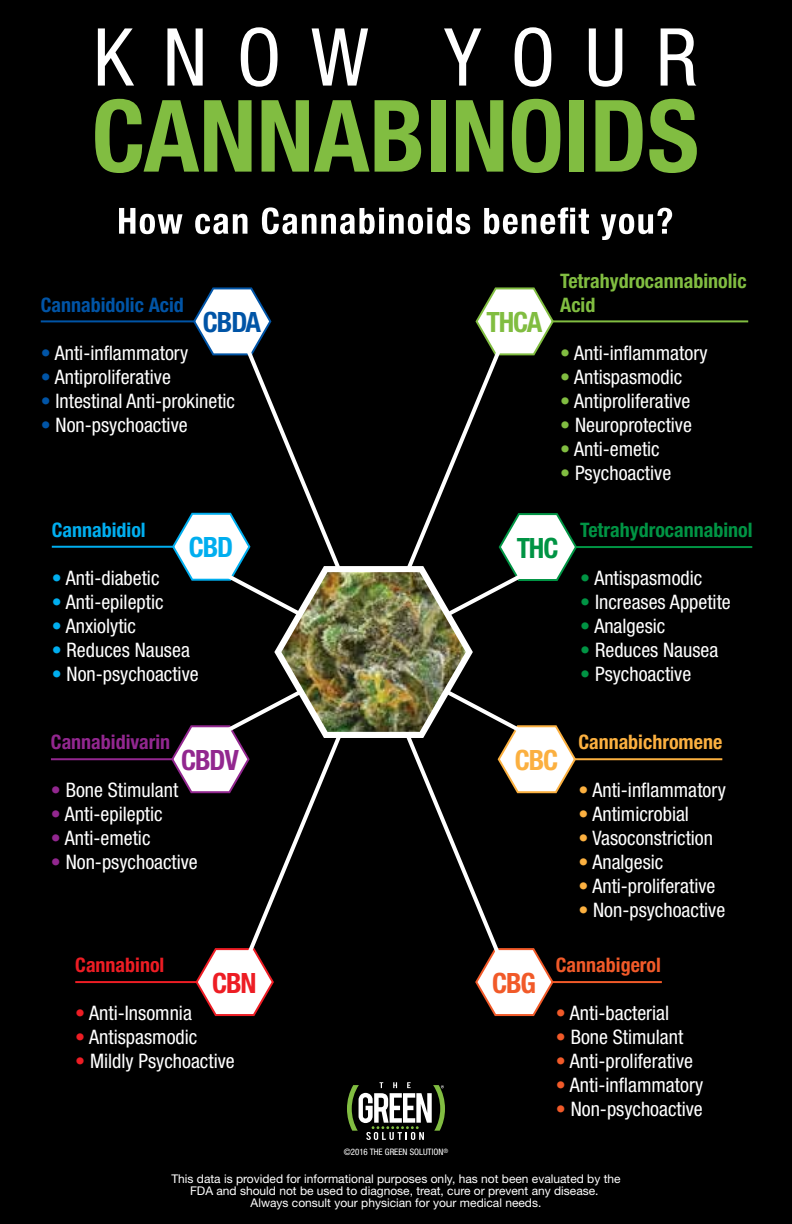
<style>
.page{position:relative;width:792px;height:1224px;background:#000}
.page>*{position:absolute;margin:0;border:0;box-sizing:border-box;transform-origin:0 0}
.t1{font:700 condensed 28px "Helvetica Neue LT Std";color:#81bd41}
.t2{font:700 condensed 28px "Helvetica Neue LT Std";color:#0054a6}
.t3{font:700 condensed 28px "Helvetica Neue LT Std";color:#92278f}
.t4{font:700 condensed 28px "Helvetica Neue LT Std";color:#009444}
.t5{font:700 condensed 28px "Helvetica Neue LT Std";color:#00aeef}
.t6{font:700 condensed 28px "Helvetica Neue LT Std";color:#f15a29}
.t7{font:700 condensed 28px "Helvetica Neue LT Std";color:#fbb040}
.t8{font:700 condensed 28px "Helvetica Neue LT Std";color:#ed1d24}
.t9{font:condensed 20px "Helvetica Neue LT Std";color:#fff}
.t10{font:700 condensed 20px/24px "Helvetica Neue LT Std";color:#81bd41}
.t11{font:700 condensed 20px "Helvetica Neue LT Std";color:#009444}
.t12{font:700 condensed 20px "Helvetica Neue LT Std";color:#0054a6}
.t13{font:700 condensed 20px "Helvetica Neue LT Std";color:#fbb040}
.t14{font:700 condensed 20px "Helvetica Neue LT Std";color:#92278f}
.t15{font:700 condensed 20px "Helvetica Neue LT Std";color:#f15a29}
.t16{font:700 condensed 20px "Helvetica Neue LT Std";color:#00aeef}
.t17{font:700 condensed 20px "Helvetica Neue LT Std";color:#ed1d24}
.t18{font:12px/12px "Helvetica Neue LT Std";color:#fff;text-align:center}
.t19{font:condensed 9px "Helvetica Neue LT Std";color:#fff}
.s1{color:#0054a6}
.s2{color:#00aeef}
.s3{color:#81bd41}
.s4{color:#009444}
.s5{color:#92278f}
.s6{color:#fbb040}
.s7{color:#f15a29}
.s8{color:#ed1d24}
</style>
<div class="page">
<svg style="left:475px;top:287px;width:79px;height:68px"></svg>
<hr style="left:552px;top:320px;width:196px;height:2px;background:#81bd41">
<svg style="left:504px;top:513px;width:73px;height:68px"></svg>
<hr style="left:576px;top:546px;width:176px;height:2px;background:#009444">
<svg style="left:193px;top:287px;width:78px;height:68px"></svg>
<hr style="left:41px;top:320px;width:154px;height:2px;background:#0054a6">
<svg style="left:172px;top:513px;width:71px;height:68px"></svg>
<hr style="left:52px;top:546px;width:122px;height:2px;background:#00aeef">
<svg style="left:98px;top:28px;width:36px;height:58px"></svg>
<svg style="left:167px;top:28px;width:36px;height:58px"></svg>
<svg style="left:241px;top:27px;width:37px;height:60px"></svg>
<svg style="left:312px;top:28px;width:56px;height:58px"></svg>
<svg style="left:444px;top:28px;width:37px;height:58px"></svg>
<svg style="left:515px;top:27px;width:36px;height:60px"></svg>
<svg style="left:589px;top:28px;width:33px;height:59px"></svg>
<svg style="left:661px;top:28px;width:36px;height:58px"></svg>
<svg style="left:95px;top:99px;width:157px;height:74px"></svg>
<svg style="left:262px;top:100px;width:159px;height:72px"></svg>
<div style="left:431px;top:100px;width:14px;height:72px;background:#81bd41"></div>
<svg style="left:456px;top:100px;width:47px;height:72px"></svg>
<svg style="left:512px;top:99px;width:48px;height:74px"></svg>
<div style="left:570px;top:100px;width:14px;height:72px;background:#81bd41"></div>
<svg style="left:595px;top:100px;width:48px;height:72px"></svg>
<svg style="left:649px;top:99px;width:48px;height:74px"></svg>
<svg style="left:119px;top:208px;width:64px;height:26px"></svg>
<svg style="left:195px;top:214px;width:52px;height:20px"></svg>
<svg style="left:262px;top:207px;width:208px;height:27px"></svg>
<svg style="left:484px;top:207px;width:105px;height:27px"></svg>
<svg style="left:601px;top:208px;width:71px;height:32px"></svg>
<svg style="left:475px;top:948px;width:79px;height:68px"></svg>
<svg style="left:504px;top:725px;width:72px;height:68px"></svg>
<svg style="left:171px;top:725px;width:72px;height:68px"></svg>
<svg style="left:196px;top:948px;width:78px;height:68px"></svg>
<svg style="left:224px;top:570px;width:302px;height:165px"></svg>
<svg style="left:244px;top:346px;width:260px;height:612px"></svg>
<svg style="left:274px;top:566px;width:199px;height:172px"></svg>
<img style="left:281px;top:572px;width:185px;height:160px">
<hr style="left:51px;top:758px;width:122px;height:2px;background:#92278f">
<hr style="left:75px;top:981px;width:123px;height:2px;background:#ed1d24">
<hr style="left:574px;top:758px;width:148px;height:2px;background:#fbb040">
<hr style="left:551px;top:981px;width:111px;height:2px;background:#f15a29">
<svg style="left:347px;top:1082px;width:98px;height:58px"></svg>
<p class="t12" style="left:41px;top:292px;width:145px">Cannabidolic Acid</p>
<p class="t9" style="left:41px;top:341px;width:149px"><span class="s1">•</span> Anti-inflammatory</p>
<p class="t9" style="left:41px;top:365px;width:132px"><span class="s1">•</span> Antiproliferative</p>
<p class="t9" style="left:41px;top:389px;width:196px"><span class="s1">•</span> Intestinal Anti-prokinetic</p>
<p class="t9" style="left:41px;top:413px;width:148px"><span class="s1">•</span> Non-psychoactive</p>
<h1 class="t2" style="left:203px;top:305px;width:59px">CBDA</h1>
<p class="t16" style="left:52px;top:518px;width:95px">Cannabidiol</p>
<p class="t9" style="left:52px;top:566px;width:109px"><span class="s2">•</span> Anti-diabetic</p>
<p class="t9" style="left:52px;top:590px;width:113px"><span class="s2">•</span> Anti-epileptic</p>
<p class="t9" style="left:52px;top:614px;width:86px"><span class="s2">•</span> Anxiolytic</p>
<p class="t9" style="left:52px;top:638px;width:140px"><span class="s2">•</span> Reduces Nausea</p>
<p class="t9" style="left:52px;top:662px;width:148px"><span class="s2">•</span> Non-psychoactive</p>
<h1 class="t5" style="left:189px;top:531px;width:46px">CBD</h1>
<h1 class="t1" style="left:487px;top:305px;width:57px">THCA</h1>
<p class="t10" style="left:560px;top:268px;width:188px">Tetrahydrocannabinolic<br>Acid</p>
<p class="t9" style="left:560px;top:341px;width:149px"><span class="s3">•</span> Anti-inflammatory</p>
<p class="t9" style="left:560px;top:365px;width:124px"><span class="s3">•</span> Antispasmodic</p>
<p class="t9" style="left:560px;top:389px;width:132px"><span class="s3">•</span> Antiproliferative</p>
<p class="t9" style="left:560px;top:413px;width:133px"><span class="s3">•</span> Neuroprotective</p>
<p class="t9" style="left:560px;top:437px;width:101px"><span class="s3">•</span> Anti-emetic</p>
<p class="t9" style="left:560px;top:461px;width:112px"><span class="s3">•</span> Psychoactive</p>
<h1 class="t4" style="left:517px;top:531px;width:43px">THC</h1>
<p class="t11" style="left:580px;top:518px;width:174px">Tetrahydrocannabinol</p>
<p class="t9" style="left:580px;top:567px;width:124px"><span class="s4">•</span> Antispasmodic</p>
<p class="t9" style="left:580px;top:591px;width:152px"><span class="s4">•</span> Increases Appetite</p>
<p class="t9" style="left:580px;top:615px;width:87px"><span class="s4">•</span> Analgesic</p>
<p class="t9" style="left:580px;top:639px;width:140px"><span class="s4">•</span> Reduces Nausea</p>
<p class="t9" style="left:580px;top:663px;width:112px"><span class="s4">•</span> Psychoactive</p>
<p class="t14" style="left:51px;top:730px;width:121px">Cannabidivarin</p>
<p class="t9" style="left:51px;top:779px;width:129px"><span class="s5">•</span> Bone Stimulant</p>
<p class="t9" style="left:51px;top:803px;width:113px"><span class="s5">•</span> Anti-epileptic</p>
<p class="t9" style="left:51px;top:827px;width:101px"><span class="s5">•</span> Anti-emetic</p>
<p class="t9" style="left:51px;top:851px;width:148px"><span class="s5">•</span> Non-psychoactive</p>
<p class="t13" style="left:578px;top:730px;width:145px">Cannabichromene</p>
<p class="t9" style="left:578px;top:779px;width:149px"><span class="s6">•</span> Anti-inflammatory</p>
<p class="t9" style="left:578px;top:803px;width:112px"><span class="s6">•</span> Antimicrobial</p>
<p class="t9" style="left:578px;top:827px;width:136px"><span class="s6">•</span> Vasoconstriction</p>
<p class="t9" style="left:578px;top:851px;width:87px"><span class="s6">•</span> Analgesic</p>
<p class="t9" style="left:578px;top:875px;width:139px"><span class="s6">•</span> Anti-proliferative</p>
<p class="t9" style="left:578px;top:899px;width:148px"><span class="s6">•</span> Non-psychoactive</p>
<p class="t15" style="left:556px;top:953px;width:107px">Cannabigerol</p>
<p class="t9" style="left:556px;top:1002px;width:115px"><span class="s7">•</span> Anti-bacterial</p>
<p class="t9" style="left:556px;top:1026px;width:129px"><span class="s7">•</span> Bone Stimulant</p>
<p class="t9" style="left:556px;top:1050px;width:139px"><span class="s7">•</span> Anti-proliferative</p>
<p class="t9" style="left:556px;top:1074px;width:149px"><span class="s7">•</span> Anti-inflammatory</p>
<p class="t9" style="left:556px;top:1098px;width:148px"><span class="s7">•</span> Non-psychoactive</p>
<h1 class="t3" style="left:181px;top:743px;width:59px">CBDV</h1>
<h1 class="t7" style="left:515px;top:743px;width:45px">CBC</h1>
<p class="t17" style="left:75px;top:953px;width:91px">Cannabinol</p>
<p class="t9" style="left:75px;top:1002px;width:118px"><span class="s8">•</span> Anti-Insomnia</p>
<p class="t9" style="left:75px;top:1026px;width:124px"><span class="s8">•</span> Antispasmodic</p>
<p class="t9" style="left:75px;top:1050px;width:161px"><span class="s8">•</span> Mildly Psychoactive</p>
<h1 class="t8" style="left:212px;top:966px;width:46px">CBN</h1>
<h1 class="t6" style="left:492px;top:966px;width:45px">CBG</h1>
<p class="t19" style="left:344px;top:1147px;width:106px">©2016 THE GREEN SOLUTION<sup>®</sup></p>
<p class="t18" style="left:171px;top:1173px;width:451px">This data is provided for informational purposes only, has not been evaluated by the<br>FDA and should not be used to diagnose, treat, cure or prevent any disease.<br>Always consult your physician for your medical needs.</p>
</div>
